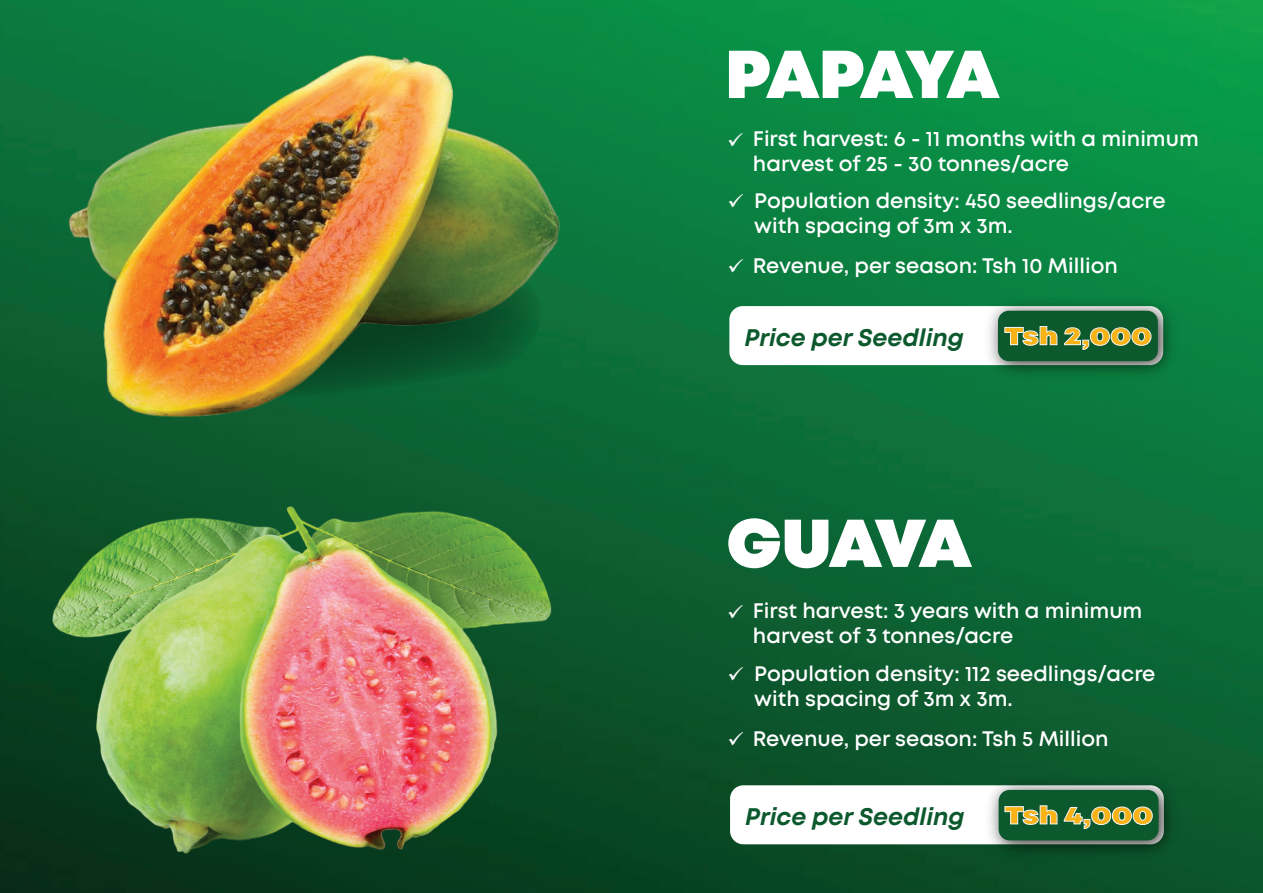
<style>
.page{position:relative;width:1263px;height:893px;background:#fff}
.page>*{position:absolute;margin:0;border:0;box-sizing:border-box;transform-origin:0 0}
.t1{font:900 67.5px "Mont";letter-spacing:-.06em;color:#fff}
.t2{font:900 24.6px "Mont";color:#f9b317;scale:1.22 1}
.t3{font:italic 700 24px "Mont";color:#0d592e}
.t4{font:600 21px/25.2px "Mont";color:#fff}
.s1{color:#fcfbfd}
</style>
<div class="page">
<img style="left:0;top:0;width:1263px;height:893px">
<div style="left:729px;top:306px;width:434px;height:59px;background:#fff;border-radius:13px"></div>
<img style="left:978px;top:291px;width:205px;height:96px">
<div style="left:998px;top:311px;width:160px;height:50px;background:#0d592e;border-radius:11px"></div>
<svg style="left:1004px;top:326px;width:53px;height:20px"></svg>
<svg style="left:1064px;top:327px;width:87px;height:23px"></svg>
<img style="left:0;top:22px;width:655px;height:474px">
<img style="left:43px;top:422px;width:525px;height:471px">
<div style="left:730px;top:785px;width:434px;height:59px;background:#fff;border-radius:13px"></div>
<img style="left:979px;top:770px;width:205px;height:96px">
<div style="left:999px;top:790px;width:159px;height:50px;background:#0d592e;border-radius:11px"></div>
<svg style="left:1005px;top:805px;width:52px;height:20px"></svg>
<svg style="left:1064px;top:807px;width:88px;height:22px"></svg>
<svg style="left:729px;top:605px;width:14px;height:14px"></svg>
<svg style="left:729px;top:666px;width:14px;height:14px"></svg>
<svg style="left:729px;top:132px;width:14px;height:14px"></svg>
<svg style="left:729px;top:194px;width:14px;height:13px"></svg>
<h1 class="t1" style="left:725px;top:30px;width:275px">PAPAYA</h1>
<p class="t4" style="left:753px;top:126px;width:447px">First harvest: 6 - 11 months with a minimum harvest of 25 - 30 tonnes/acre</p>
<p class="t4" style="left:754px;top:188px;width:413px">Population density: 450 seedlings/acre with spacing of 3m x 3m.</p>
<p class="t4" style="left:727px;top:253px;width:392px"><span class="s1">✓</span> Revenue, per season: Tsh 10 Million</p>
<p class="t3" style="left:744px;top:322px;width:221px">Price per Seedling</p>
<p class="t2" style="left:1004px;top:320px;width:122px">Tsh 2,000</p>
<h1 class="t1" style="left:727px;top:499px;width:246px">GUAVA</h1>
<p class="t4" style="left:753px;top:598px;width:391px">First harvest: 3 years with a minimum harvest of 3 tonnes/acre</p>
<p class="t4" style="left:754px;top:661px;width:403px">Population density: 112 seedlings/acre with spacing of 3m x 3m.</p>
<p class="t4" style="left:727px;top:726px;width:383px"><span class="s1">✓</span> Revenue, per season: Tsh 5 Million</p>
<p class="t3" style="left:745px;top:801px;width:221px">Price per Seedling</p>
<p class="t2" style="left:1004px;top:799px;width:123px">Tsh 4,000</p>
</div>
